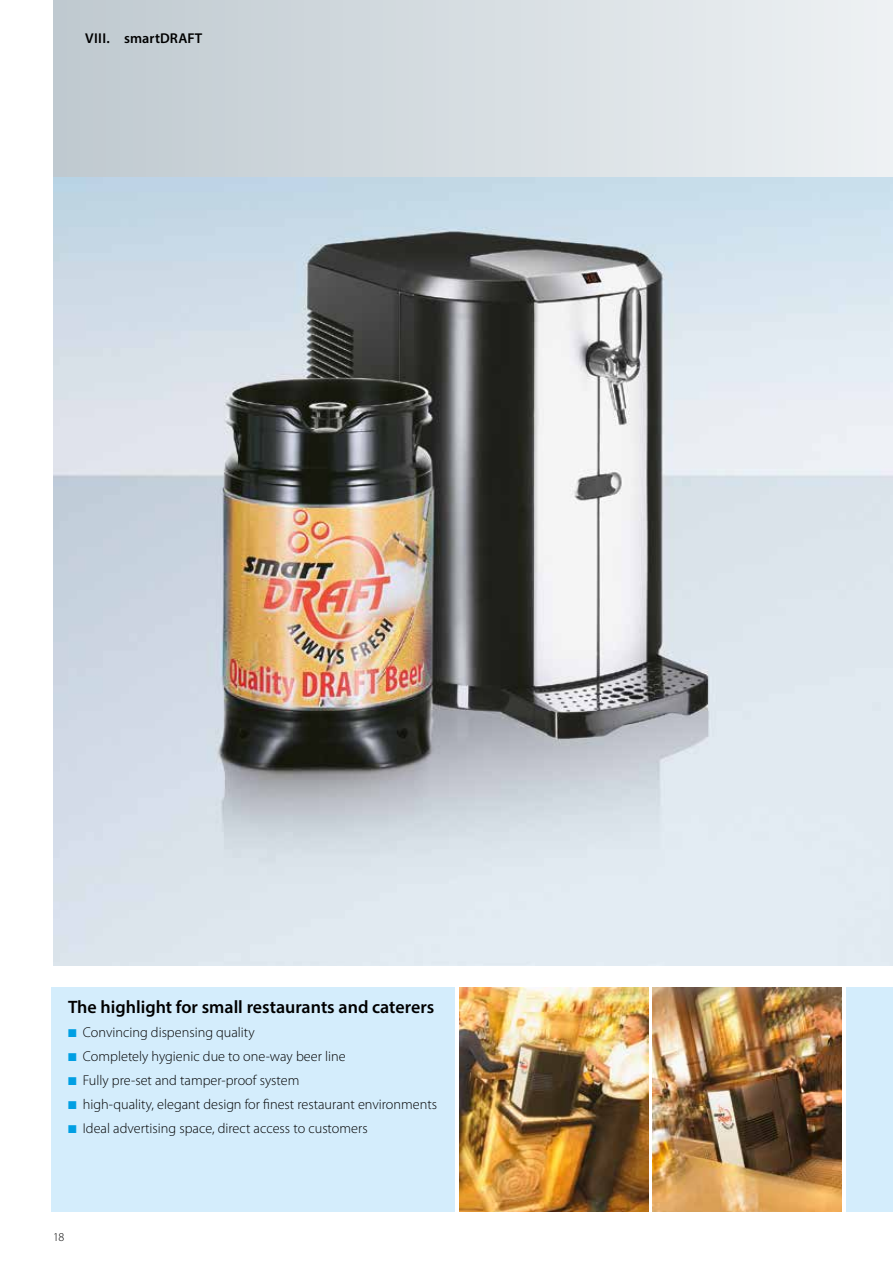
<style>
.page{position:relative;width:893px;height:1263px;background:#fff}
.page>*{position:absolute;margin:0;border:0;box-sizing:border-box;transform-origin:0 0}
.t1{font:600 18px "Myriad Pro";color:#000}
.t2{font:300 14.25px "Myriad Pro";color:#000}
.t3{font:600 14.25px "Myriad Pro";letter-spacing:.01em;color:#000}
.t4{font:300 12px "Myriad Pro";color:#000}
.s1{color:#009fe3}
</style>
<div class="page">
<div style="left:53px;top:0;width:840px;height:178px;background:linear-gradient(to right,#bfc9d0,#eef1f4)"></div>
<img style="left:53px;top:178px;width:840px;height:787px">
<div style="left:51px;top:988px;width:404px;height:224px;background:#d4edfc"></div>
<img style="left:459px;top:988px;width:189px;height:224px">
<img style="left:653px;top:988px;width:189px;height:224px">
<div style="left:846px;top:988px;width:47px;height:224px;background:#d4edfc"></div>
<p class="t3" style="left:85px;top:29px;width:119px">VIII. smartDRAFT</p>
<p class="t1" style="left:68px;top:995px;width:368px">The highlight for small restaurants and caterers</p>
<p class="t2" style="left:68px;top:1023px;width:188px"><span class="s1">■</span> Convincing dispensing quality</p>
<p class="t2" style="left:68px;top:1047px;width:279px"><span class="s1">■</span> Completely hygienic due to one-way beer line</p>
<p class="t2" style="left:68px;top:1071px;width:233px"><span class="s1">■</span> Fully pre-set and tamper-proof system</p>
<p class="t2" style="left:68px;top:1095px;width:370px"><span class="s1">■</span> high-quality, elegant design for finest restaurant environments</p>
<p class="t2" style="left:68px;top:1119px;width:301px"><span class="s1">■</span> Ideal advertising space, direct access to customers</p>
<p class="t4" style="left:53px;top:1230px;width:13px">18</p>
</div>
